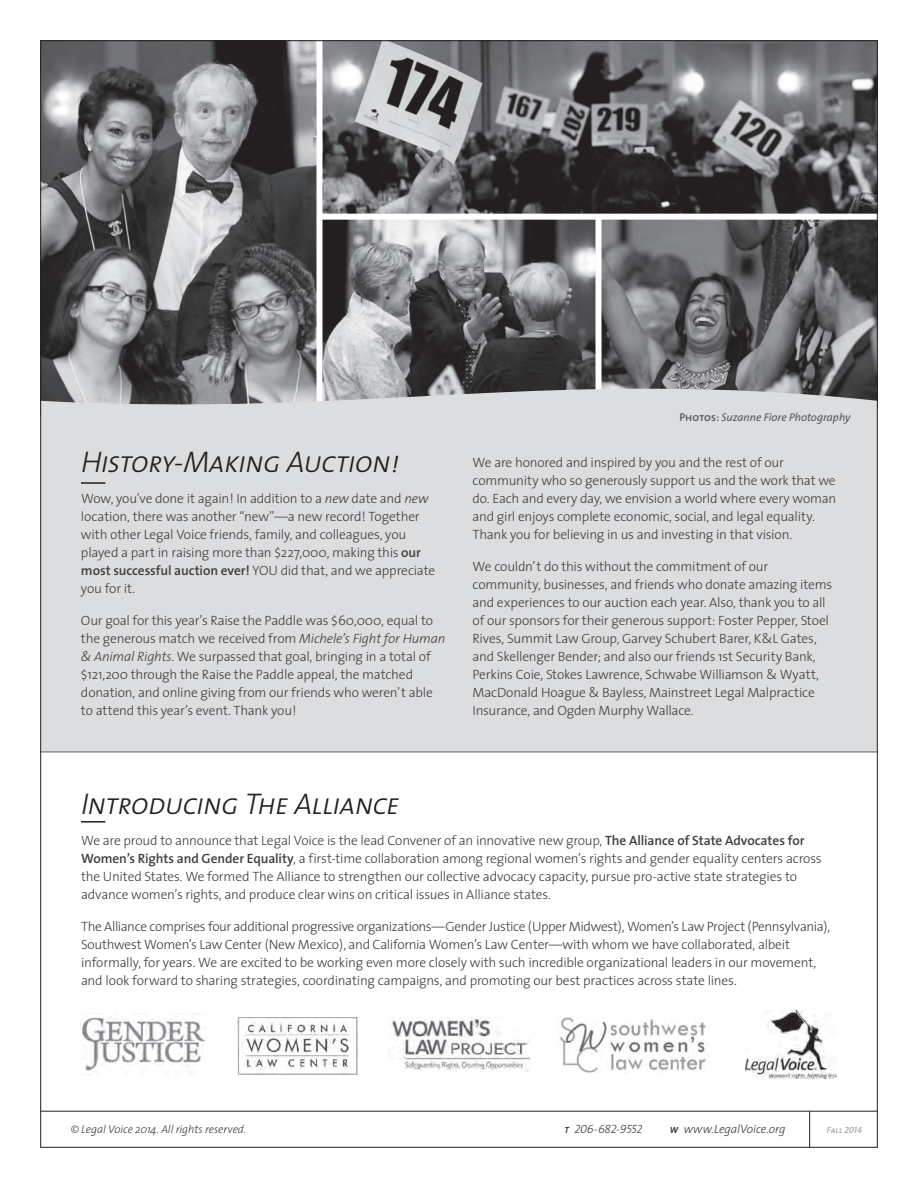
<style>
.page{position:relative;width:918px;height:1188px;background:#fff}
.page>*{position:absolute;margin:0;border:0;box-sizing:border-box;transform-origin:0 0}
.t1{font:italic 30px "The Sans Light Caps";letter-spacing:-.03em;color:#231f20}
.t2{font:300 13.5px/18px "The Sans";letter-spacing:-.015em;color:#3e3e3f}
.t3{font:italic 300 12px "The Sans";letter-spacing:-.005em;color:#3e3e3f}
.t4{font:italic 12px "The Sans Light Caps";letter-spacing:-.03em;color:#3e3e3f}
.t5{font:italic 300 11.25px "The Sans";letter-spacing:-.01em;color:#3e3e3f}
.t6{font:italic 11.25px "The Sans";letter-spacing:-.005em;color:#57585a}
.t7{font:italic 9px "The Sans Semi Bold Caps";letter-spacing:-.005em;color:#a8a9ad}
.s1{font-style:italic}
.s2{font-weight:600}
.s3{font-family:"The Sans Semi Bold Caps";font-style:normal}
.s4{font-family:"The Sans";font-weight:700;font-size:9px}
.s5{font-weight:700;font-size:9px}
</style>
<div class="page">
<img style="left:322px;top:220px;width:274px;height:146px">
<img style="left:322px;top:42px;width:554px;height:172px">
<img style="left:602px;top:220px;width:274px;height:146px">
<img style="left:42px;top:42px;width:274px;height:324px">
<svg style="left:42px;top:366px;width:834px;height:386px;background:#d3d4d6"></svg>
<hr style="left:81px;top:482px;width:24px;height:2px;background:#231f20">
<hr style="left:81px;top:821px;width:24px;height:2px;background:#231f20">
<hr style="left:40px;top:752px;width:838px;height:1px;background:#57585a">
<img style="left:237px;top:1017px;width:121px;height:57px">
<img style="left:82px;top:1017px;width:124px;height:55px">
<img style="left:560px;top:1017px;width:146px;height:56px">
<img style="left:745px;top:1011px;width:92px;height:67px">
<img style="left:388px;top:1018px;width:142px;height:54px">
<hr style="left:40px;top:1111px;width:838px;height:1px;background:#231f20">
<hr style="left:809px;top:1111px;width:1px;height:36px;background:#231f20">
<h1 class="t1" style="left:81px;top:437px;width:319px">History-Making Auction!</h1>
<p class="t2" style="left:81px;top:489px;width:356px">Wow, you’ve done it again! In addition to a <span class="s1">new</span> date and <span class="s1">new </span>location, there was another “new”—a new record! Together with other Legal Voice friends, family, and colleagues, you played a part in raising more than $227,000, making this <span class="s2">our most successful auction ever!</span> YOU did that, and we appreciate you for it.</p>
<p class="t2" style="left:81px;top:611px;width:366px">Our goal for this year’s Raise the Paddle was $60,000, equal to the generous match we received from <span class="s1">Michele’s Fight for Human &amp; Animal Rights</span>. We surpassed that goal, bringing in a total of $121,200 through the Raise the Paddle appeal, the matched donation, and online giving from our friends who weren’t able to attend this year’s event. Thank you!</p>
<p class="t6" style="left:680px;top:408px;width:173px"><span class="s3">Photos:</span> Suzanne Fiore Photography</p>
<p class="t2" style="left:472px;top:453px;width:365px">We are honored and inspired by you and the rest of our community who so generously support us and the work that we do. Each and every day, we envision a world where every woman and girl enjoys complete economic, social, and legal equality.<br>Thank you for believing in us and investing in that vision.</p>
<p class="t2" style="left:472px;top:557px;width:361px">We couldn’t do this without the commitment of our community, businesses, and friends who donate amazing items and experiences to our auction each year. Also, thank you to all of our sponsors for their generous support: Foster Pepper, Stoel Rives, Summit Law Group, Garvey Schubert Barer, K&amp;L Gates, and Skellenger Bender; and also our friends 1st Security Bank, Perkins Coie, Stokes Lawrence, Schwabe Williamson &amp; Wyatt, MacDonald Hoague &amp; Bayless, Mainstreet Legal Malpractice Insurance, and Ogden Murphy Wallace.</p>
<h1 class="t1" style="left:81px;top:779px;width:320px">Introducing The Alliance</h1>
<p class="t2" style="left:81px;top:831px;width:742px">We are proud to announce that Legal Voice is the lead Convener of an innovative new group, <span class="s2">The Alliance of State Advocates for Women’s Rights and Gender Equality</span>, a first-time collaboration among regional women’s rights and gender equality centers across the United States. We formed The Alliance to strengthen our collective advocacy capacity, pursue pro-active state strategies to advance women’s rights, and produce clear wins on critical issues in Alliance states.</p>
<p class="t2" style="left:81px;top:917px;width:751px">The Alliance comprises four additional progressive organizations—Gender Justice (Upper Midwest), Women’s Law Project (Pennsylvania), Southwest Women’s Law Center (New Mexico), and California Women’s Law Center—with whom we have collaborated, albeit informally, for years. We are excited to be working even more closely with such incredible organizational leaders in our movement, and look forward to sharing strategies, coordinating campaigns, and promoting our best practices across state lines.</p>
<p class="t5" style="left:71px;top:1120px;width:177px">© Legal Voice 2014. All rights reserved.</p>
<p class="t4" style="left:564px;top:1119px;width:80px"><span class="s4">T</span> 206-682-9552</p>
<p class="t3" style="left:670px;top:1119px;width:117px"><span class="s5">W</span> www.LegalVoice.org</p>
<p class="t7" style="left:827px;top:1122px;width:37px">Fall 2014</p>
</div>
